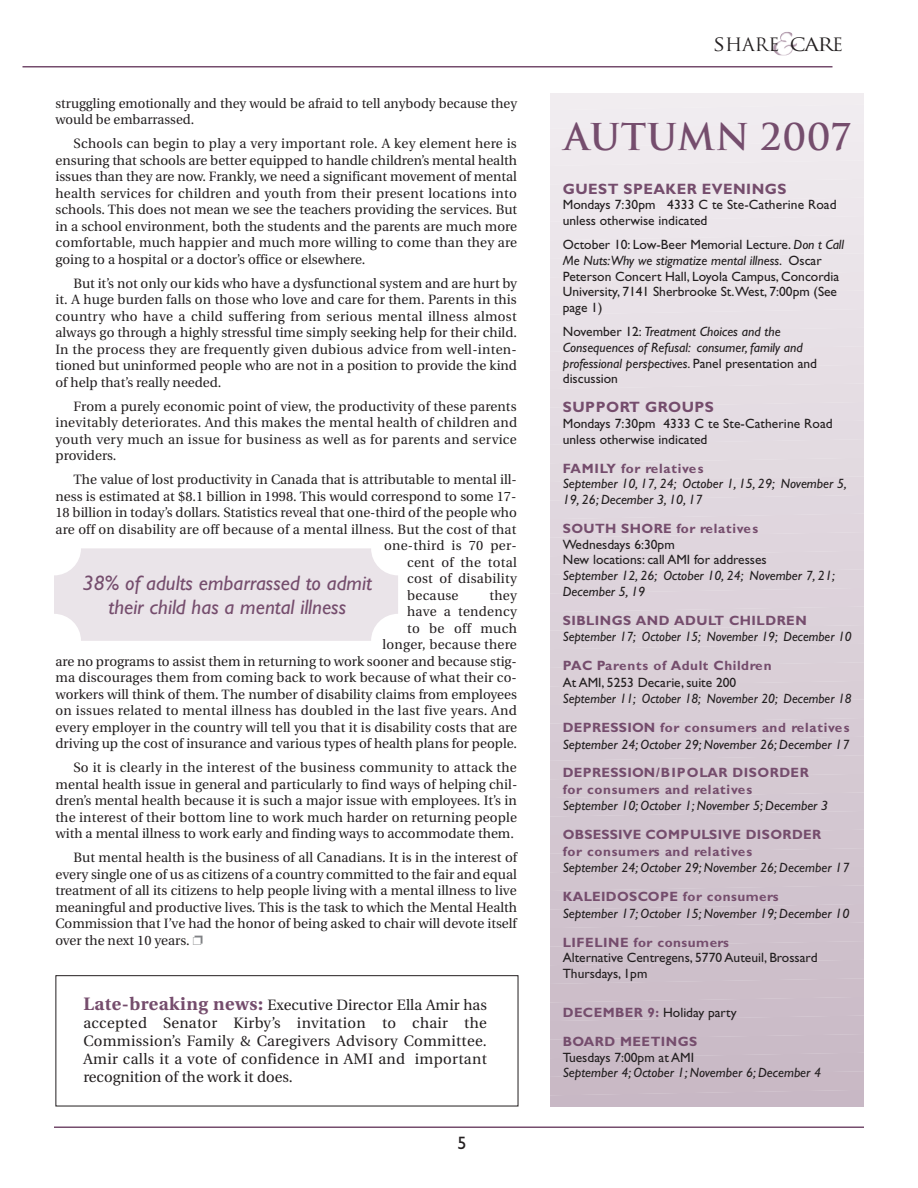
<style>
.page{position:relative;width:918px;height:1188px;background:#fff}
.page>*{position:absolute;margin:0;border:0;box-sizing:border-box;transform-origin:0 0}
.t1{font:700 36px "Trajan";letter-spacing:.015em;color:#754d6d}
.t2{font:italic 21px/24px "Gill Sans";color:#754d6d;text-align:center}
.t3{font:18px "Trajan";color:#231f20;scale:1.2 1}
.t4{font:18px "Gill Sans";color:#231f20}
.t5{font:15px/18px "Utopia";letter-spacing:.01em;color:#231f20;text-align:justify}
.t6{font:700 15px "Gill Sans";letter-spacing:.03em;color:#754d6d}
.t7{font:13.5px/16.5px "Utopia";color:#231f20;text-align:justify}
.t8{font:italic 13.5px/15.8px "Gill Sans";color:#231f20}
.t9{font:13.5px/15.8px "Gill Sans";color:#231f20}
.t10{font:700 13.5px/16.5px "Gill Sans";letter-spacing:.035em;color:#754d6d}
.t11{font:13.5px "Utopia";letter-spacing:.02em;color:#231f20}
.t12{font:700 13.5px "Gill Sans";letter-spacing:.06em;color:#754d6d}
.s1{color:#808285}
.s2{font-weight:700;font-size:18px;color:#754d6d}
.s3{font-style:italic}
.s4{font-style:normal}
.s5{font-weight:400;color:#231f20}
</style>
<div class="page">
<hr style="left:54px;top:1126px;width:810px;height:2px;background:#754d6d">
<img style="left:773px;top:32px;width:24px;height:23px">
<svg style="left:551px;top:93px;width:313px;height:1014px;background:#dcd2da"></svg>
<hr style="left:22px;top:66px;width:810px;height:2px;background:#754d6d">
<div style="left:56px;top:975px;width:462px;height:131px;border:1px solid #231f20"></div>
<div style="left:54px;top:548px;width:344px;height:93px;background:#eae4e9;border-radius:27px"></div>
<p class="t7" style="left:56px;top:96px;width:463px">struggling emotionally and they would be afraid to tell anybody because they would be embarrassed.</p>
<p class="t7" style="left:56px;top:136px;width:463px;text-indent:18px">Schools can begin to play a very important role. A key element here is ensuring that schools are better equipped to handle children’s mental health issues than they are now. Frankly, we need a significant movement of mental health services for children and youth from their present locations into schools. This does not mean we see the teachers providing the services. But in a school environment, both the students and the parents are much more comfortable, much happier and much more willing to come than they are going to a hospital or a doctor’s office or elsewhere.</p>
<p class="t7" style="left:56px;top:276px;width:463px;text-indent:18px">But it’s not only our kids who have a dysfunctional system and are hurt by it. A huge burden falls on those who love and care for them. Parents in this country who have a child suffering from serious mental illness almost always go through a highly stressful time simply seeking help for their child.<br>In the process they are frequently given dubious advice from well-inten&shy;tioned but uninformed people who are not in a position to provide the kind of help that’s really needed.</p>
<p class="t7" style="left:56px;top:399px;width:463px;text-indent:18px">From a purely economic point of view, the productivity of these parents inevitably deteriorates. And this makes the mental health of children and youth very much an issue for business as well as for parents and service providers.</p>
<p class="t7" style="left:74px;top:472px;width:445px">The value of lost productivity in Canada that is attributable to mental ill-</p>
<p class="t7" style="left:56px;top:489px;width:462px">ness is estimated at $8.1 billion in 1998. This would correspond to some 17-</p>
<p class="t7" style="left:56px;top:505px;width:463px">18 billion in today’s dollars. Statistics reveal that one-third of the people who</p>
<p class="t7" style="left:56px;top:522px;width:462px">are off on disability are off because of a mental illness. But the cost of that</p>
<p class="t11" style="left:384px;top:540px;width:134px">one-third is 70 per-</p>
<p class="t11" style="left:407px;top:556px;width:111px">cent of the total</p>
<p class="t11" style="left:407px;top:573px;width:111px">cost of disability</p>
<p class="t11" style="left:407px;top:589px;width:53px">because</p>
<h2 class="t2" style="left:83px;top:573px;width:291px">38% of adults embarrassed to admit their child has a mental illness</h2>
<p class="t7" style="left:55px;top:588px;width:463px;text-align:right">they<br>have a tendency<br>to be off much<br>longer, because there<br>are no programs to assist them in returning to work sooner and because stig&shy;ma discourages them from coming back to work because of what their co&shy;workers will think of them. The number of disability claims from employees on issues related to mental illness has doubled in the last five years. And every employer in the country will tell you that it is disability costs that are driving up the cost of insurance and various types of health plans for people.</p>
<p class="t7" style="left:56px;top:760px;width:463px;text-indent:18px">So it is clearly in the interest of the business community to attack the mental health issue in general and particularly to find ways of helping chil&shy;dren’s mental health because it is such a major issue with employees. It’s in the interest of their bottom line to work much harder on returning people with a mental illness to work early and finding ways to accommodate them.</p>
<p class="t7" style="left:56px;top:850px;width:463px;text-indent:18px">But mental health is the business of all Canadians. It is in the interest of every single one of us as citizens of a country committed to the fair and equal treatment of all its citizens to help people living with a mental illness to live meaningful and productive lives. This is the task to which the Mental Health Commission that I’ve had the honor of being asked to chair will devote itself over the next 10 years. <span class="s1">❐</span></p>
<p class="t5" style="left:83px;top:997px;width:405px"><span class="s2">Late-breaking news:</span> Executive Director Ella Amir has accepted Senator Kirby’s invitation to chair the Commission’s Family &amp; Caregivers Advisory Committee.<br>Amir calls it a vote of confidence in AMI and important recognition of the work it does.</p>
<h3 class="t4" style="left:457px;top:1137px;width:10px">5</h3>
<h3 class="t3" style="left:713px;top:35px;width:110px">SHARE CARE</h3>
<h1 class="t1" style="left:564px;top:117px;width:288px">AUTUMN 2007</h1>
<p class="t6" style="left:563px;top:183px;width:225px">GUEST SPEAKER EVENINGS</p>
<p class="t9" style="left:563px;top:198px;width:275px">Mondays 7:30pm 4333 C te Ste-Catherine Road unless otherwise indicated</p>
<p class="t9" style="left:563px;top:238px;width:283px">October 10: Low-Beer Memorial Lecture. <span class="s3">Don t Call Me Nuts:Why we stigmatize mental illness</span>. Oscar Peterson Concert Hall, Loyola Campus, Concordia University, 7141 Sherbrooke St.West, 7:00pm (See page 1)</p>
<p class="t8" style="left:563px;top:325px;width:256px"><span class="s4">November 12:</span> Treatment Choices and the Consequences of Refusal: consumer, family and professional perspectives<span class="s4">. Panel presentation and discussion</span></p>
<p class="t6" style="left:563px;top:401px;width:153px">SUPPORT GROUPS</p>
<p class="t9" style="left:563px;top:417px;width:272px">Mondays 7:30pm 4333 C te Ste-Catherine Road unless otherwise indicated</p>
<p class="t12" style="left:563px;top:463px;width:142px">FAMILY for relatives</p>
<p class="t8" style="left:563px;top:477px;width:286px">September 10, 17, 24; October 1, 15, 29; November 5,<br>19, 26; December 3, 10, 17</p>
<p class="t10" style="left:563px;top:521px;width:197px">SOUTH SHORE for relatives</p>
<p class="t9" style="left:563px;top:538px;width:206px">Wednesdays 6:30pm<br>New locations: call AMI for addresses</p>
<p class="t8" style="left:563px;top:569px;width:273px">September 12, 26; October 10, 24; November 7, 21;<br>December 5, 19</p>
<p class="t10" style="left:563px;top:613px;width:245px">SIBLINGS AND ADULT CHILDREN</p>
<p class="t8" style="left:563px;top:630px;width:290px">September 17; October 15; November 19; December 10</p>
<p class="t10" style="left:563px;top:659px;width:211px">PAC Parents of Adult Children</p>
<p class="t9" style="left:563px;top:676px;width:175px">At AMI, 5253 Decarie, suite 200</p>
<p class="t8" style="left:563px;top:692px;width:290px">September 11; October 18; November 20; December 18</p>
<p class="t10" style="left:563px;top:721px;width:288px">DEPRESSION for consumers and relatives</p>
<p class="t8" style="left:563px;top:737px;width:288px">September 24; October 29; November 26; December 17</p>
<p class="t10" style="left:563px;top:766px;width:248px">DEPRESSION/BIPOLAR DISORDER for consumers and relatives</p>
<p class="t8" style="left:563px;top:799px;width:267px">September 10; October 1; November 5; December 3</p>
<p class="t10" style="left:563px;top:828px;width:260px">OBSESSIVE COMPULSIVE DISORDER for consumers and relatives</p>
<p class="t8" style="left:563px;top:861px;width:288px">September 24; October 29; November 26; December 17</p>
<p class="t10" style="left:563px;top:890px;width:217px">KALEIDOSCOPE for consumers</p>
<p class="t8" style="left:563px;top:907px;width:288px">September 17; October 15; November 19; December 10</p>
<p class="t10" style="left:563px;top:935px;width:168px">LIFELINE for consumers</p>
<p class="t9" style="left:563px;top:951px;width:256px">Alternative Centregens, 5770 Auteuil, Brossard<br>Thursdays, 1pm</p>
<p class="t10" style="left:563px;top:999px;width:175px;line-height:28.8px">DECEMBER 9: <span class="s5">Holiday party<br></span>BOARD MEETINGS</p>
<p class="t9" style="left:563px;top:1051px;width:133px">Tuesdays 7:00pm at AMI</p>
<p class="t8" style="left:563px;top:1066px;width:260px">September 4; October 1; November 6; December 4</p>
</div>
